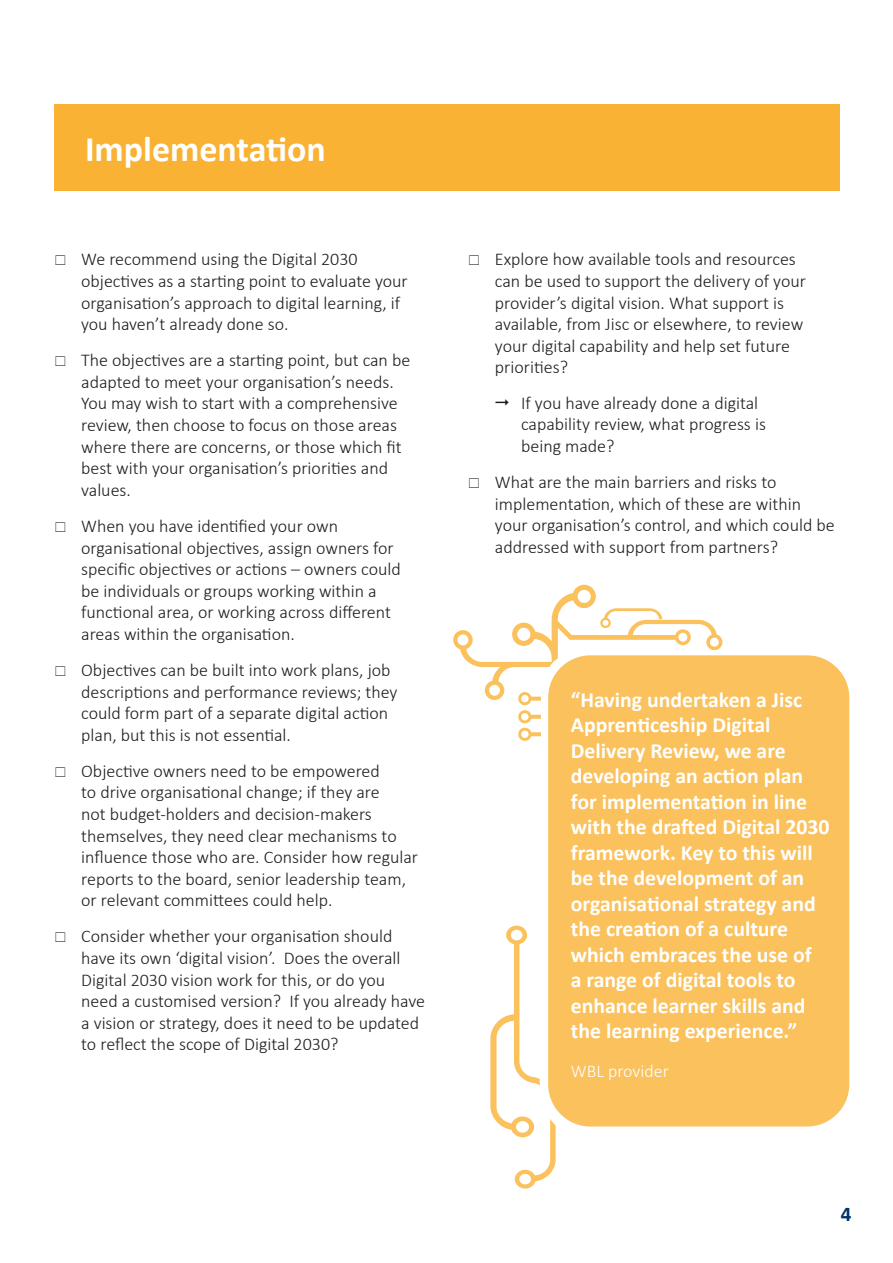
<style>
.page{position:relative;width:893px;height:1263px;background:#fff}
.page>*{position:absolute;margin:0;border:0;box-sizing:border-box;transform-origin:0 0}
.t1{font:700 36px "Calibri";color:#fff}
.t2{font:700 21.75px/25.5px "Calibri";color:#fff}
.t3{font:700 21px "Calibri";color:#003466}
.t4{font:300 18px/21.6px "Calibri";color:#1d1d1b}
.t5{font:300 18px "Calibri";color:#fff}
</style>
<div class="page">
<div style="left:54px;top:105px;width:785px;height:86px;background:#f9b234"></div>
<svg style="left:490px;top:926px;width:66px;height:262px"></svg>
<svg style="left:453px;top:585px;width:269px;height:156px"></svg>
<div style="left:548px;top:655px;width:301px;height:471px;background:#fac15c"></div>
<h1 class="t1" style="left:85px;top:126px;width:242px">Implementation</h1>
<p class="t4" style="left:81px;top:248px;width:328px">We recommend using the Digital 2030 objectives as a starting point to evaluate your organisation’s approach to digital learning, if you haven’t already done so.</p>
<p class="t4" style="left:81px;top:349px;width:331px">The objectives are a starting point, but can be adapted to meet your organisation’s needs.<br>You may wish to start with a comprehensive review, then choose to focus on those areas where there are concerns, or those which fit best with your organisation’s priorities and values.</p>
<p class="t4" style="left:81px;top:514px;width:321px">When you have identified your own organisational objectives, assign owners for specific objectives or actions – owners could be individuals or groups working within a functional area, or working across different areas within the organisation.</p>
<p class="t4" style="left:81px;top:658px;width:318px">Objectives can be built into work plans, job descriptions and performance reviews; they could form part of a separate digital action plan, but this is not essential.</p>
<p class="t4" style="left:81px;top:759px;width:338px">Objective owners need to be empowered<br>to drive organisational change; if they are<br>not budget-holders and decision-makers themselves, they need clear mechanisms to influence those who are. Consider how regular reports to the board, senior leadership team, or relevant committees could help.</p>
<p class="t4" style="left:81px;top:925px;width:345px">Consider whether your organisation should have its own ‘digital vision’. Does the overall Digital 2030 vision work for this, or do you need a customised version? If you already have a vision or strategy, does it need to be updated to reflect the scope of Digital 2030?</p>
<p class="t4" style="left:495px;top:248px;width:312px">Explore how available tools and resources can be used to support the delivery of your provider’s digital vision. What support is available, from Jisc or elsewhere, to review your digital capability and help set future priorities?</p>
<p class="t4" style="left:521px;top:392px;width:246px">If you have already done a digital capability review, what progress is being made?</p>
<p class="t4" style="left:495px;top:470px;width:341px">What are the main barriers and risks to implementation, which of these are within your organisation’s control, and which could be addressed with support from partners?</p>
<p class="t2" style="left:571px;top:687px;width:260px">“Having undertaken a Jisc<br>Apprenticeship Digital<br>Delivery Review, we are developing an action plan for implementation in line with the drafted Digital 2030 framework. Key to this will be the development of an organisational strategy and the creation of a culture which embraces the use of<br>a range of digital tools to enhance learner skills and the learning experience.”</p>
<p class="t5" style="left:571px;top:1059px;width:99px">WBL provider</p>
<p class="t3" style="left:841px;top:1201px;width:12px">4</p>
</div>
